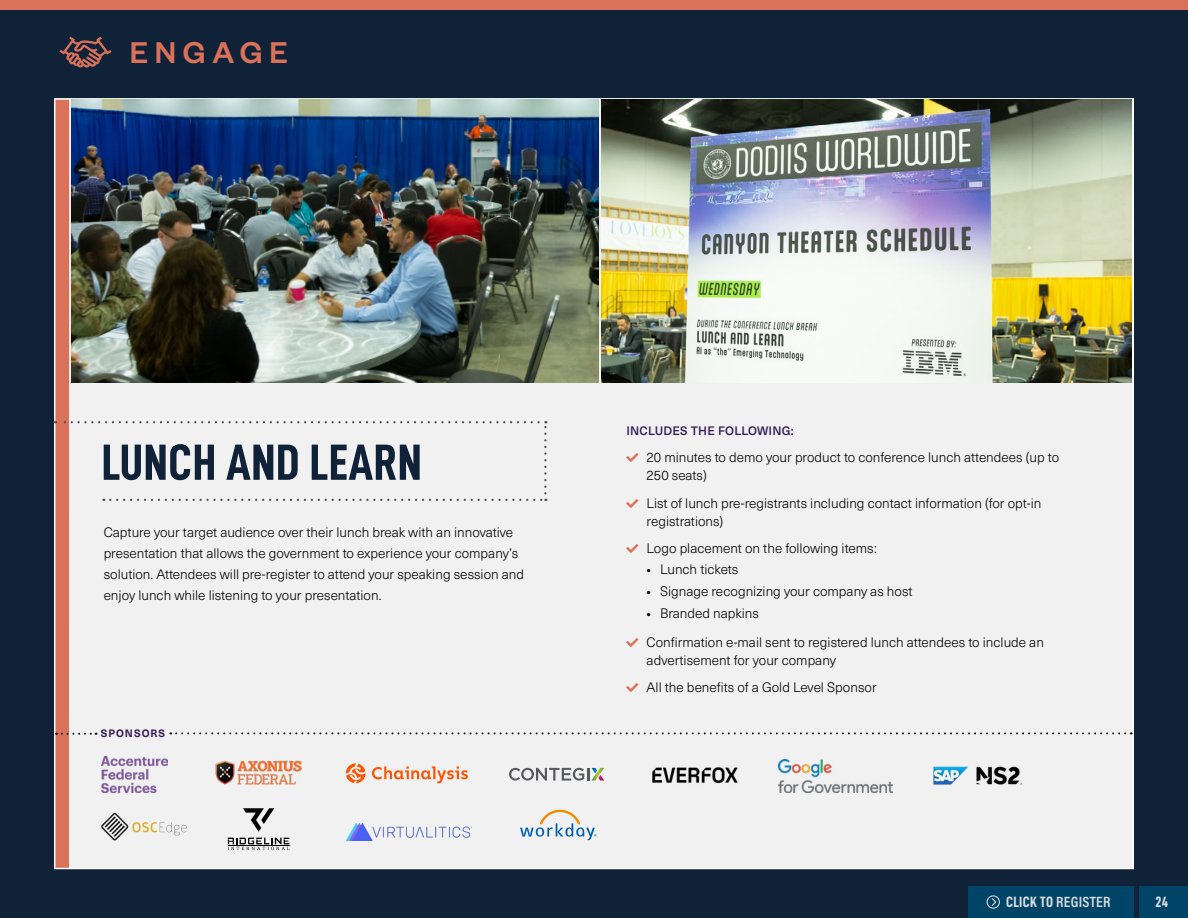
<style>
.page{position:relative;width:1188px;height:918px;background:#102238}
.page>*{position:absolute;margin:0;border:0;box-sizing:border-box;transform-origin:0 0}
.t1{font:51px "D DIN Condensed Bold";letter-spacing:.01em;color:#102238}
.t2{font:500 33px "Founders Grotesk";letter-spacing:.2em;color:#dc715a}
.t3{font:15px "Acumin Variable Concept";letter-spacing:.02em;color:#dcddde}
.t4{font:15px "D DIN Condensed Bold";color:#dcddde}
.t5{font:300 13.5px/21px "Neue Haas Unica";color:#000}
.t6{font:500 12px "Neue Haas Unica";letter-spacing:.02em;color:#331a54}
.t7{font:700 10.5px "Neue Haas Unica";letter-spacing:.09em;color:#351a54}
.s1{color:#dc715a}
.s2{font-family:"Founders Grotesk";font-weight:400}
.s3{font-family:"D DIN Condensed Bold"}
</style>
<div class="page">
<div style="left:0;top:0;width:1188px;height:10px;background:#dc715a"></div>
<svg style="left:60px;top:37px;width:52px;height:31px"></svg>
<div style="left:54px;top:98px;width:1080px;height:772px;background:#f1f1f2"></div>
<div style="left:56px;top:100px;width:13px;height:768px;background:#dc715a"></div>
<svg style="left:110px;top:499px;width:436px;height:2px"></svg>
<div style="left:55px;top:421px;width:492px;height:72px;background:#f1f1f2"></div>
<img style="left:72px;top:100px;width:527px;height:282px">
<img style="left:602px;top:100px;width:530px;height:282px">
<svg style="left:56px;top:733px;width:41px;height:2px"></svg>
<svg style="left:170px;top:732px;width:962px;height:2px"></svg>
<img style="left:101px;top:756px;width:66px;height:36px">
<svg style="left:228px;top:838px;width:61px;height:12px"></svg>
<hr style="left:228px;top:845px;width:61px;height:1px;background:#000">
<svg style="left:243px;top:808px;width:31px;height:24px"></svg>
<img style="left:347px;top:823px;width:125px;height:18px">
<svg style="left:372px;top:766px;width:96px;height:17px"></svg>
<svg style="left:346px;top:763px;width:20px;height:20px"></svg>
<img style="left:646px;top:761px;width:98px;height:29px">
<svg style="left:509px;top:768px;width:99px;height:13px"></svg>
<img style="left:101px;top:809px;width:93px;height:34px">
<img style="left:926px;top:758px;width:102px;height:34px">
<img style="left:779px;top:759px;width:114px;height:33px">
<svg style="left:520px;top:810px;width:77px;height:30px"></svg>
<img style="left:216px;top:760px;width:86px;height:24px">
<div style="left:1139px;top:887px;width:49px;height:31px;background:#004568"></div>
<div style="left:968px;top:887px;width:166px;height:31px;background:#004568"></div>
<svg style="left:986px;top:895px;width:14px;height:14px"></svg>
<h2 class="t2" style="left:130px;top:31px;width:159px">ENGAGE</h2>
<h1 class="t1" style="left:102px;top:434px;width:322px">LUNCH AND LEARN</h1>
<p class="t5" style="left:104px;top:521px;width:422px">Capture your target audience over their lunch break with an innovative presentation that allows the government to experience your company’s solution. Attendees will pre-register to attend your speaking session and enjoy lunch while listening to your presentation.</p>
<p class="t7" style="left:101px;top:726px;width:66px">SPONSORS</p>
<p class="t6" style="left:626px;top:422px;width:169px">INCLUDES THE FOLLOWING:</p>
<p class="t5" style="left:647px;top:447px;width:414px;line-height:18px;text-indent:-20px"><span class="s1">■</span> 20 minutes to demo your product to conference lunch attendees (up to<br>250 seats)</p>
<p class="t5" style="left:647px;top:493px;width:396px;line-height:18px;text-indent:-20px"><span class="s1">■</span> List of lunch pre-registrants including contact information (for opt-in registrations)</p>
<p class="t5" style="left:626px;top:537px;width:252px"><span class="s1">■</span> Logo placement on the following items:</p>
<p class="t5" style="left:647px;top:558px;width:93px"><span class="s2">•</span> Lunch tickets</p>
<p class="t5" style="left:647px;top:580px;width:267px"><span class="s2">•</span> Signage recognizing your company as host</p>
<p class="t5" style="left:647px;top:602px;width:114px"><span class="s2">•</span> Branded napkins</p>
<p class="t5" style="left:647px;top:632px;width:399px;line-height:18px;text-indent:-20px"><span class="s1">■</span> Confirmation e-mail sent to registered lunch attendees to include an advertisement for your company</p>
<p class="t5" style="left:626px;top:676px;width:252px"><span class="s1">■</span> All the benefits of a Gold Level Sponsor</p>
<p class="t3" style="left:1006px;top:892px;width:106px"><span class="s3">CLICK TO</span> REGISTER</p>
<p class="t4" style="left:1156px;top:894px;width:14px">24</p>
</div>
